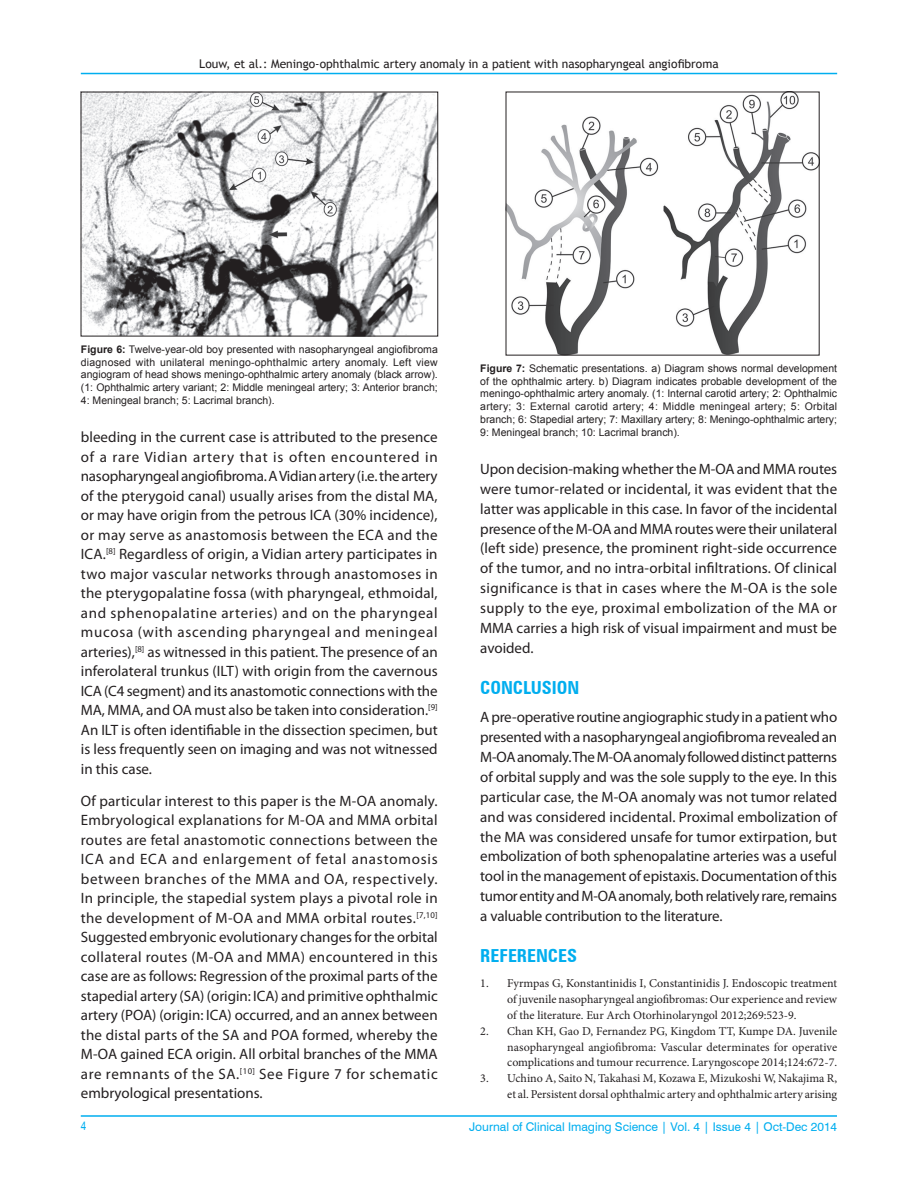
<style>
.page{position:relative;width:918px;height:1188px;background:#fff}
.page>*{position:absolute;margin:0;border:0;box-sizing:border-box;transform-origin:0 0}
.t1{font:700 condensed 18px "Zurich BT";color:#00aeef}
.t2{font:15px/19.5px "Myriad Pro";color:#231f20;text-align:justify}
.t3{font:12px/15.9px "Minion Pro";color:#231f20;text-align:justify}
.t4{font:12px "Trebuchet MS";color:#231f20}
.t5{font:12px "Swiss 721 BT";color:#00aeef}
.t6{font:condensed 12px "Helvetica";color:#00aeef}
.t7{font:10.5px/12.8px "Arial";color:#231f20;text-align:justify}
.s1{font-style:italic}
.s2{font-weight:700}
</style>
<div class="page">
<hr style="left:81px;top:73px;width:756px;height:1px;background:#00aeef">
<hr style="left:81px;top:1116px;width:756px;height:1px;background:#00aeef">
<img style="left:83px;top:94px;width:353px;height:240px">
<img style="left:508px;top:94px;width:309px;height:259px">
<p class="t4" style="left:199px;top:56px;width:521px">Louw, et al<span class="s1">.</span>: Meningo-ophthalmic artery anomaly in a patient with nasopharyngeal angiofibroma</p>
<p class="t7" style="left:81px;top:343px;width:358px"><span class="s2">Figure 6:</span> Twelve-year-old boy presented with nasopharyngeal angiofibroma diagnosed with unilateral meningo-ophthalmic artery anomaly. Left view angiogram of head shows meningo-ophthalmic artery anomaly (black arrow). (1: Ophthalmic artery variant; 2: Middle meningeal artery; 3: Anterior branch; 4: Meningeal branch; 5: Lacrimal branch).</p>
<p class="t2" style="left:81px;top:429px;width:358px">bleeding in the current case is attributed to the presence of a rare Vidian artery that is often encountered in nasopharyngeal angiofibroma. A Vidian artery (i.e. the artery of the pterygoid canal) usually arises from the distal MA, or may have origin from the petrous ICA (30% incidence), or may serve as anastomosis between the ECA and the ICA.<sup>[8]</sup> Regardless of origin, a Vidian artery participates in two major vascular networks through anastomoses in the pterygopalatine fossa (with pharyngeal, ethmoidal, and sphenopalatine arteries) and on the pharyngeal mucosa (with ascending pharyngeal and meningeal arteries),<sup>[8]</sup> as witnessed in this patient. The presence of an inferolateral trunkus (ILT) with origin from the cavernous ICA (C4 segment) and its anastomotic connections with the MA, MMA, and OA must also be taken into consideration.<sup>[9] </sup>An ILT is often identifiable in the dissection specimen, but is less frequently seen on imaging and was not witnessed in this case.</p>
<p class="t2" style="left:81px;top:792px;width:358px">Of particular interest to this paper is the M-OA anomaly.<br>Embryological explanations for M-OA and MMA orbital routes are fetal anastomotic connections between the ICA and ECA and enlargement of fetal anastomosis between branches of the MMA and OA, respectively.<br>In principle, the stapedial system plays a pivotal role in the development of M-OA and MMA orbital routes.<sup>[7,10] </sup>Suggested embryonic evolutionary changes for the orbital collateral routes (M-OA and MMA) encountered in this case are as follows: Regression of the proximal parts of the stapedial artery (SA) (origin: ICA) and primitive ophthalmic artery (POA) (origin: ICA) occurred, and an annex between the distal parts of the SA and POA formed, whereby the M-OA gained ECA origin. All orbital branches of the MMA are remnants of the SA.<sup>[10]</sup> See Figure 7 for schematic embryological presentations.</p>
<p class="t7" style="left:480px;top:362px;width:358px"><span class="s2">Figure 7:</span> Schematic presentations. a) Diagram shows normal development of the ophthalmic artery. b) Diagram indicates probable development of the meningo-ophthalmic artery anomaly. (1: Internal carotid artery; 2: Ophthalmic artery; 3: External carotid artery; 4: Middle meningeal artery; 5: Orbital branch; 6: Stapedial artery; 7: Maxillary artery; 8: Meningo-ophthalmic artery; 9: Meningeal branch; 10: Lacrimal branch).</p>
<p class="t2" style="left:480px;top:460px;width:358px">Upon decision-making whether the M-OA and MMA routes were tumor-related or incidental, it was evident that the latter was applicable in this case. In favor of the incidental presence of the M-OA and MMA routes were their unilateral (left side) presence, the prominent right-side occurrence of the tumor, and no intra-orbital infiltrations. Of clinical significance is that in cases where the M-OA is the sole supply to the eye, proximal embolization of the MA or MMA carries a high risk of visual impairment and must be avoided.</p>
<p class="t1" style="left:480px;top:677px;width:101px">CONCLUSION</p>
<p class="t2" style="left:480px;top:709px;width:359px">A pre-operative routine angiographic study in a patient who presented with a nasopharyngeal angiofibroma revealed an M-OA anomaly. The M-OA anomaly followed distinct patterns of orbital supply and was the sole supply to the eye. In this particular case, the M-OA anomaly was not tumor related and was considered incidental. Proximal embolization of the MA was considered unsafe for tumor extirpation, but embolization of both sphenopalatine arteries was a useful tool in the management of epistaxis. Documentation of this tumor entity and M-OA anomaly, both relatively rare, remains a valuable contribution to the literature.</p>
<p class="t1" style="left:480px;top:945px;width:98px">REFERENCES</p>
<p class="t3" style="left:507px;top:976px;width:331px;text-indent:-27px">1. Fyrmpas G, Konstantinidis I, Constantinidis J. Endoscopic treatment of juvenile nasopharyngeal angiofibromas: Our experience and review of the literature. Eur Arch Otorhinolaryngol 2012;269:523-9.</p>
<p class="t3" style="left:507px;top:1024px;width:331px;text-indent:-27px">2. Chan KH, Gao D, Fernandez PG, Kingdom TT, Kumpe DA. Juvenile nasopharyngeal angiofibroma: Vascular determinates for operative complications and tumour recurrence. Laryngoscope 2014;124:672-7.</p>
<p class="t3" style="left:480px;top:1072px;width:359px;text-align:right">3. Uchino A, Saito N, Takahasi M, Kozawa E, Mizukoshi W, Nakajima R, et al. Persistent dorsal ophthalmic artery and ophthalmic artery arising</p>
<p class="t6" style="left:81px;top:1119px;width:7px">4</p>
<p class="t5" style="left:469px;top:1119px;width:370px">Journal of Clinical Imaging Science | Vol. 4 | Issue 4 | Oct-Dec 2014</p>
</div>
